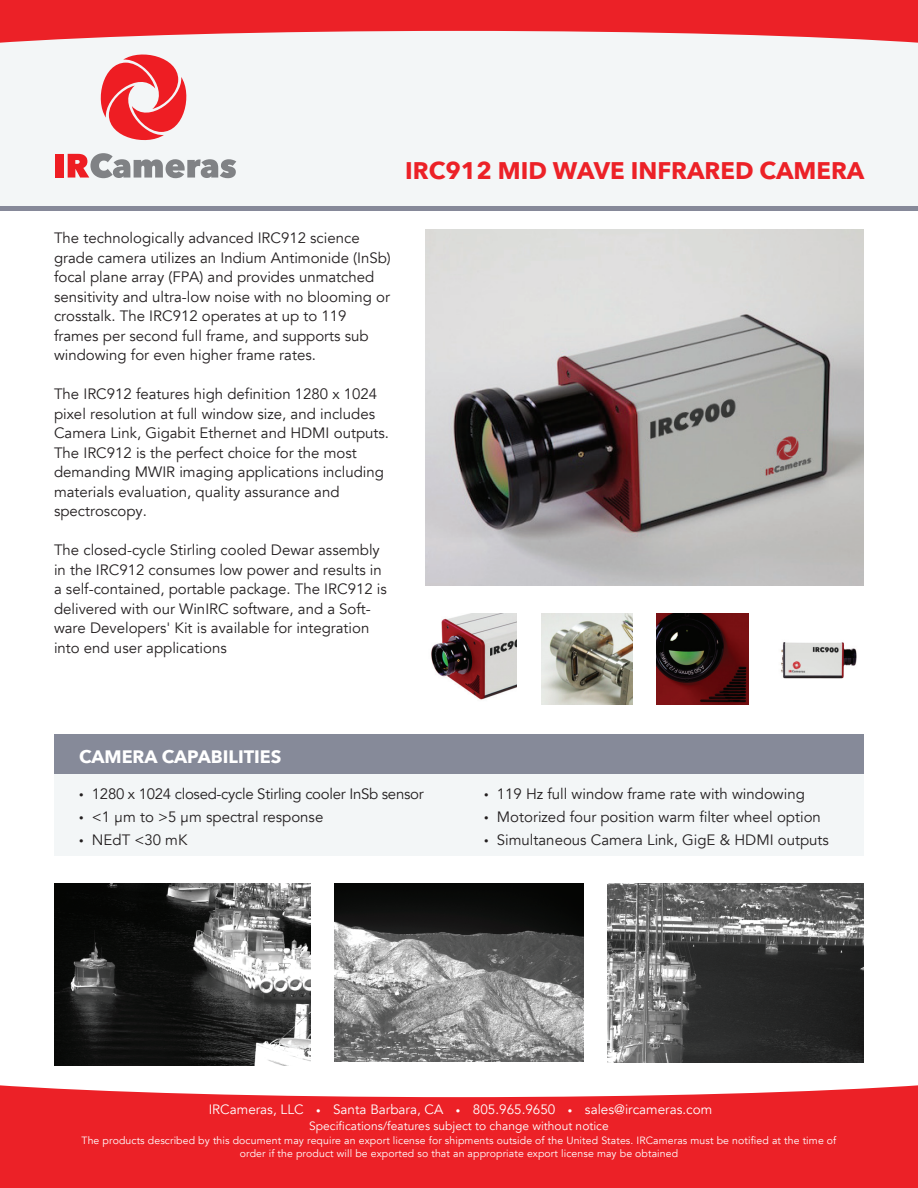
<style>
.page{position:relative;width:918px;height:1188px;background:#fff}
.page>*{position:absolute;margin:0;border:0;box-sizing:border-box;transform-origin:0 0}
.t1{font:700 24px "Avenir Next";color:#ec2127}
.t2{font:700 18px "Avenir Next";color:#fff}
.t3{font:15px/19.5px "Avenir";color:#231f20}
.t4{font:15px "Avenir";letter-spacing:-.02em;color:#231f20}
.t5{font:13.5px "Avenir";color:#fff}
.t6{font:12px "Avenir";color:#fff}
.t7{font:10.5px/13.5px "Avenir";letter-spacing:.01em;color:#fff;text-align:center}
.s1{font-size:9px}
</style>
<div class="page">
<div style="left:0;top:0;width:918px;height:210px;background:#f3f6f7"></div>
<hr style="left:0;top:207px;width:918px;height:4px;background:#868999">
<div style="left:55px;top:154px;width:8px;height:24px;background:#ee1d23"></div>
<svg style="left:68px;top:153px;width:168px;height:25px"></svg>
<svg style="left:0;top:0;width:918px;height:141px"></svg>
<svg style="left:0;top:1085px;width:918px;height:103px;background:#ed3338"></svg>
<div style="left:54px;top:734px;width:810px;height:121px;background:#f3f6f7"></div>
<div style="left:54px;top:734px;width:810px;height:40px;background:#868a99"></div>
<img style="left:608px;top:883px;width:256px;height:179px">
<img style="left:334px;top:883px;width:250px;height:179px">
<img style="left:425px;top:230px;width:439px;height:355px">
<img style="left:657px;top:613px;width:91px;height:91px">
<img style="left:541px;top:613px;width:91px;height:91px">
<img style="left:431px;top:613px;width:85px;height:87px">
<img style="left:781px;top:642px;width:76px;height:37px">
<img style="left:54px;top:883px;width:256px;height:182px">
<h1 class="t1" style="left:405px;top:156px;width:461px">IRC912 MID WAVE INFRARED CAMERA</h1>
<p class="t3" style="left:54px;top:228px;width:338px">The technologically advanced IRC912 science grade camera utilizes an Indium Antimonide (InSb) focal plane array (FPA) and provides unmatched sensitivity and ultra-low noise with no blooming or crosstalk. The IRC912 operates at up to 119 frames per second full frame, and supports sub windowing for even higher frame rates.</p>
<p class="t3" style="left:54px;top:384px;width:337px">The IRC912 features high definition 1280 x 1024 pixel resolution at full window size, and includes Camera Link, Gigabit Ethernet and HDMI outputs.<br>The IRC912 is the perfect choice for the most demanding MWIR imaging applications including materials evaluation, quality assurance and spectroscopy.</p>
<p class="t3" style="left:54px;top:540px;width:334px">The closed-cycle Stirling cooled Dewar assembly in the IRC912 consumes low power and results in a self-contained, portable package. The IRC912 is delivered with our WinIRC software, and a Soft&shy;ware Developers' Kit is available for integration into end user applications</p>
<p class="t2" style="left:79px;top:746px;width:204px">CAMERA CAPABILITIES</p>
<p class="t4" style="left:79px;top:785px;width:346px"><span class="s1">•</span> 1280 x 1024 closed-cycle Stirling cooler InSb sensor</p>
<p class="t3" style="left:79px;top:807px;width:246px"><span class="s1">•</span> &lt;1 μm to &gt;5 μm spectral response</p>
<p class="t3" style="left:79px;top:830px;width:110px"><span class="s1">•</span> NEdT &lt;30 mK</p>
<p class="t3" style="left:484px;top:784px;width:322px"><span class="s1">•</span> 119 Hz full window frame rate with windowing</p>
<p class="t3" style="left:484px;top:807px;width:338px"><span class="s1">•</span> Motorized four position warm filter wheel option</p>
<p class="t3" style="left:484px;top:830px;width:346px"><span class="s1">•</span> Simultaneous Camera Link, GigE &amp; HDMI outputs</p>
<p class="t5" style="left:209px;top:1101px;width:505px">IRCameras, LLC <span class="s1">•</span> Santa Barbara, CA <span class="s1">•</span> 805.965.9650 <span class="s1">•</span> sales@ircameras.com</p>
<p class="t6" style="left:309px;top:1119px;width:301px">Specifications/features subject to change without notice</p>
<p class="t7" style="left:82px;top:1134px;width:756px">The products described by this document may require an export license for shipments outside of the United States. IRCameras must be notified at the time of order if the product will be exported so that an appropriate export license may be obtained</p>
</div>
